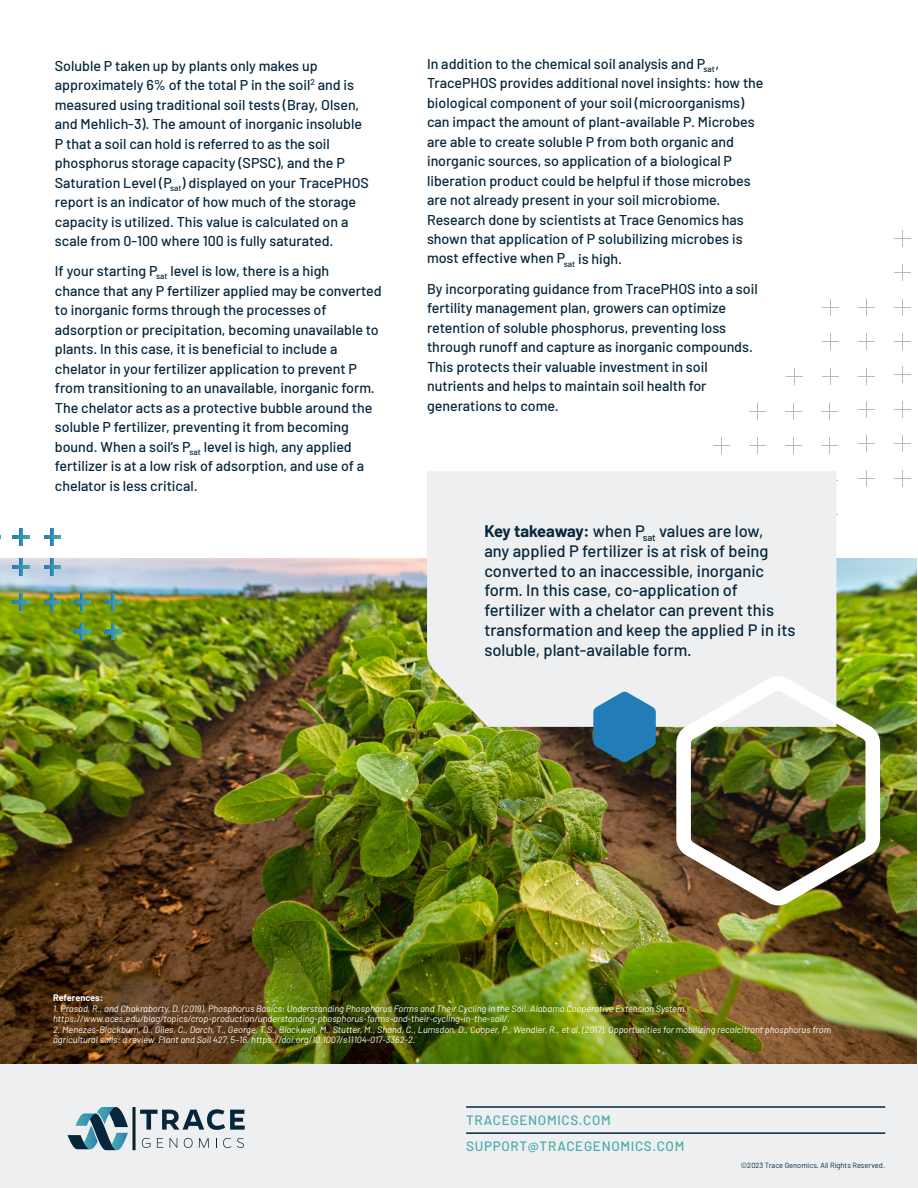
<style>
.page{position:relative;width:918px;height:1188px;background:#fff}
.page>*{position:absolute;margin:0;border:0;box-sizing:border-box;transform-origin:0 0}
.t1{font:500 16.5px/19.8px "Barlow";color:#05263b}
.t2{font:500 14.25px/19.5px "Barlow";color:#05263b}
.t3{font:500 13.5px/25.5px "Barlow";letter-spacing:.05em;color:#4aaba8}
.t4{font:italic 9.15px/10.5px "Barlow";color:#fff}
.t5{font:700 9.15px "Barlow";letter-spacing:-.005em;color:#fff}
.t6{font:7.5px "Barlow";color:#05263b}
.s1{font-weight:700}
</style>
<div class="page">
<img style="left:0;top:558px;width:917px;height:506px">
<svg style="left:713px;top:438px;width:17px;height:16px"></svg>
<svg style="left:749px;top:438px;width:17px;height:16px"></svg>
<svg style="left:785px;top:438px;width:17px;height:16px"></svg>
<svg style="left:821px;top:438px;width:17px;height:16px"></svg>
<svg style="left:749px;top:403px;width:17px;height:16px"></svg>
<svg style="left:785px;top:403px;width:17px;height:16px"></svg>
<svg style="left:821px;top:403px;width:17px;height:16px"></svg>
<svg style="left:858px;top:470px;width:17px;height:17px"></svg>
<svg style="left:894px;top:470px;width:17px;height:17px"></svg>
<svg style="left:858px;top:436px;width:17px;height:16px"></svg>
<svg style="left:894px;top:436px;width:17px;height:16px"></svg>
<svg style="left:858px;top:401px;width:17px;height:17px"></svg>
<svg style="left:894px;top:401px;width:17px;height:17px"></svg>
<svg style="left:894px;top:367px;width:17px;height:16px"></svg>
<svg style="left:786px;top:368px;width:17px;height:16px"></svg>
<svg style="left:822px;top:368px;width:17px;height:16px"></svg>
<svg style="left:858px;top:368px;width:17px;height:16px"></svg>
<svg style="left:822px;top:334px;width:17px;height:16px"></svg>
<svg style="left:858px;top:334px;width:17px;height:16px"></svg>
<svg style="left:894px;top:334px;width:17px;height:16px"></svg>
<svg style="left:822px;top:299px;width:17px;height:16px"></svg>
<svg style="left:858px;top:299px;width:17px;height:16px"></svg>
<svg style="left:894px;top:299px;width:17px;height:16px"></svg>
<svg style="left:894px;top:265px;width:17px;height:16px"></svg>
<svg style="left:894px;top:230px;width:17px;height:16px"></svg>
<div style="left:0;top:1064px;width:918px;height:124px;background:#edeff0"></div>
<hr style="left:466px;top:1106px;width:419px;height:2px;background:#05263b">
<hr style="left:466px;top:1132px;width:419px;height:2px;background:#05263b">
<svg style="left:140px;top:1109px;width:105px;height:21px"></svg>
<svg style="left:142px;top:1138px;width:8px;height:10px"></svg>
<svg style="left:157px;top:1138px;width:6px;height:10px"></svg>
<svg style="left:170px;top:1138px;width:7px;height:10px"></svg>
<svg style="left:184px;top:1138px;width:9px;height:10px"></svg>
<svg style="left:199px;top:1138px;width:10px;height:10px"></svg>
<svg style="left:223px;top:1138px;width:8px;height:10px"></svg>
<svg style="left:237px;top:1138px;width:7px;height:10px"></svg>
<svg style="left:68px;top:1107px;width:60px;height:43px"></svg>
<hr style="left:133px;top:1107px;width:3px;height:43px;background:#08202c">
<div style="left:427px;top:471px;width:409px;height:256px;background:#edeff0"></div>
<img style="left:676px;top:676px;width:204px;height:229px">
<svg style="left:593px;top:691px;width:63px;height:71px;background:#3c81aa"></svg>
<svg style="left:51px;top:594px;width:3px;height:16px"></svg>
<svg style="left:44px;top:600px;width:17px;height:3px"></svg>
<svg style="left:20px;top:594px;width:3px;height:16px"></svg>
<svg style="left:13px;top:600px;width:16px;height:3px"></svg>
<svg style="left:111px;top:623px;width:4px;height:17px"></svg>
<svg style="left:105px;top:630px;width:16px;height:3px"></svg>
<svg style="left:80px;top:623px;width:3px;height:17px"></svg>
<svg style="left:74px;top:630px;width:16px;height:3px"></svg>
<svg style="left:111px;top:594px;width:4px;height:16px"></svg>
<svg style="left:105px;top:600px;width:16px;height:3px"></svg>
<svg style="left:80px;top:594px;width:3px;height:16px"></svg>
<svg style="left:74px;top:600px;width:16px;height:3px"></svg>
<svg style="left:51px;top:559px;width:3px;height:16px"></svg>
<svg style="left:44px;top:565px;width:17px;height:3px"></svg>
<svg style="left:20px;top:559px;width:3px;height:16px"></svg>
<svg style="left:13px;top:565px;width:16px;height:3px"></svg>
<svg style="left:51px;top:529px;width:3px;height:16px"></svg>
<svg style="left:44px;top:536px;width:17px;height:3px"></svg>
<svg style="left:20px;top:529px;width:3px;height:16px"></svg>
<svg style="left:13px;top:536px;width:16px;height:3px"></svg>
<p class="t2" style="left:55px;top:55px;width:316px">Soluble P taken up by plants only makes up approximately 6% of the total P in the soil<sup>2</sup> and is measured using traditional soil tests (Bray, Olsen, and Mehlich-3). The amount of inorganic insoluble P that a soil can hold is referred to as the soil phosphorus storage capacity (SPSC), and the P Saturation Level (P<sub>sat</sub>) displayed on your TracePHOS report is an indicator of how much of the storage capacity is utilized. This value is calculated on a scale from 0-100 where 100 is fully saturated.</p>
<p class="t2" style="left:55px;top:260px;width:328px">If your starting P<sub>sat</sub> level is low, there is a high<br>chance that any P fertilizer applied may be converted to inorganic forms through the processes of adsorption or precipitation, becoming unavailable to plants. In this case, it is beneficial to include a chelator in your fertilizer application to prevent P from transitioning to an unavailable, inorganic form.<br>The chelator acts as a protective bubble around the soluble P fertilizer, preventing it from becoming bound. When a soil’s P<sub>sat</sub> level is high, any applied fertilizer is at a low risk of adsorption, and use of a chelator is less critical.</p>
<p class="t2" style="left:427px;top:53px;width:338px">In addition to the chemical soil analysis and P<sub>sat</sub>, TracePHOS provides additional novel insights: how the biological component of your soil (microorganisms) can impact the amount of plant-available P. Microbes are able to create soluble P from both organic and inorganic sources, so application of a biological P liberation product could be helpful if those microbes are not already present in your soil microbiome.<br>Research done by scientists at Trace Genomics has shown that application of P solubilizing microbes is most effective when P<sub>sat</sub> is high.</p>
<p class="t2" style="left:427px;top:278px;width:332px">By incorporating guidance from TracePHOS into a soil fertility management plan, growers can optimize retention of soluble phosphorus, preventing loss through runoff and capture as inorganic compounds.<br>This protects their valuable investment in soil nutrients and helps to maintain soil health for generations to come.</p>
<p class="t1" style="left:484px;top:520px;width:313px"><span class="s1">Key takeaway:</span> when P<sub>sat</sub> values are low,<br>any applied P fertilizer is at risk of being converted to an inaccessible, inorganic form. In this case, co-application of fertilizer with a chelator can prevent this transformation and keep the applied P in its soluble, plant-available form.</p>
<p class="t5" style="left:53px;top:991px;width:52px">References:</p>
<p class="t4" style="left:53px;top:1003px;width:635px">1. Prasad, R., and Chakraborty, D. (2019). Phosphorus Basics: Understanding Phosphorus Forms and Their Cycling in the Soil. Alabama Cooperative Extension System. https://www.aces.edu/blog/topics/crop-production/understanding-phosphorus-forms-and-their-cycling-in-the-soil/.</p>
<p class="t4" style="left:53px;top:1024px;width:779px">2. Menezes-Blackburn, D., Giles, C., Darch, T., George, T.S., Blackwell, M., Stutter, M., Shand, C., Lumsdon, D., Cooper, P., Wendler, R., et al. (2017). Opportunities for mobilizing recalcitrant phosphorus from agricultural soils: a review. Plant and Soil 427, 5–16. https://doi.org/10.1007/s11104-017-3362-2.</p>
<p class="t3" style="left:466px;top:1107px;width:220px">TRACEGENOMICS.COM<br>SUPPORT@TRACEGENOMICS.COM</p>
<p class="t6" style="left:741px;top:1160px;width:146px">©2023 Trace Genomics. All Rights Reserved.</p>
</div>
